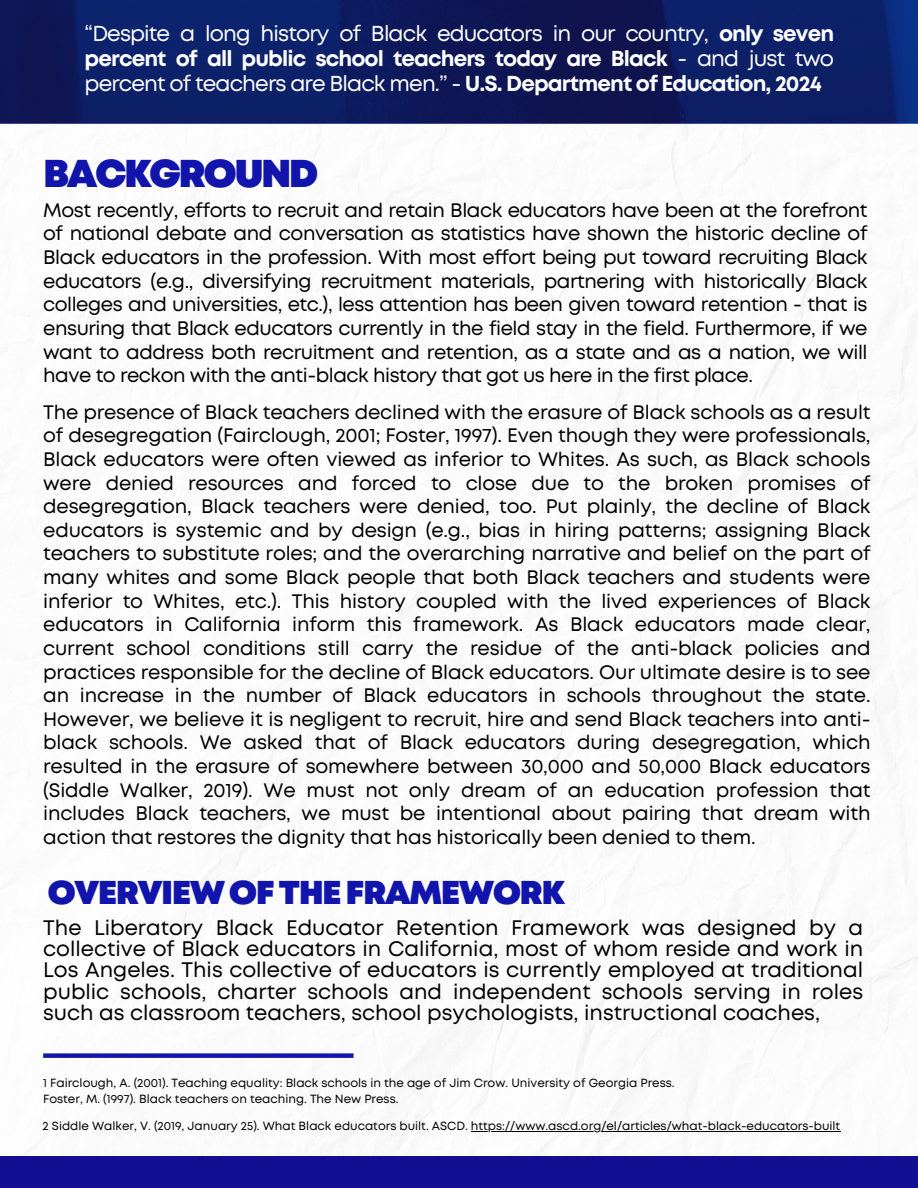
<style>
.page{position:relative;width:918px;height:1188px;background:#fff}
.page>*{position:absolute;margin:0;border:0;box-sizing:border-box;transform-origin:0 0}
.t1{font:900 38.85px "Mont";letter-spacing:-.05em;color:#1115ac}
.t2{font:900 33px "Mont";letter-spacing:-.03em;color:#1115ac}
.t3{font:21.6px/24.8px "Mont";letter-spacing:-.04em;color:#fff;text-align:justify}
.t4{font:21px/21.3px "Mont";color:#000;text-align:justify}
.t5{font:19.5px/23.7px "Mont";letter-spacing:-.015em;color:#000;text-align:justify}
.t6{font:11.85px/15.8px "Mont";color:#000}
.s1{font-weight:700}
</style>
<div class="page">
<img style="left:0;top:123px;width:918px;height:1034px">
<div style="left:43px;top:1053px;width:311px;height:5px;background:#1115ac"></div>
<img style="left:0;top:0;width:918px;height:123px">
<hr style="left:471px;top:1131px;width:369px;height:1px;background:#000">
<div style="left:0;top:1157px;width:918px;height:31px;background:#120f92"></div>
<p class="t3" style="left:85px;top:23px;width:751px">“Despite a long history of Black educators in our country, <span class="s1">only seven percent of all public school teachers today are Black</span> - and just two percent of teachers are Black men.” - <span class="s1">U.S. Department of Education, 2024</span></p>
<h1 class="t1" style="left:44px;top:159px;width:276px">BACKGROUND</h1>
<h3 class="t5" style="left:43px;top:200px;width:826px">Most recently, efforts to recruit and retain Black educators have been at the forefront of national debate and conversation as statistics have shown the historic decline of Black educators in the profession. With most effort being put toward recruiting Black educators (e.g., diversifying recruitment materials, partnering with historically Black colleges and universities, etc.), less attention has been given toward retention - that is ensuring that Black educators currently in the field stay in the field. Furthermore, if we want to address both recruitment and retention, as a state and as a nation, we will have to reckon with the anti-black history that got us here in the first place.</h3>
<p class="t5" style="left:43px;top:401px;width:829px">The presence of Black teachers declined with the erasure of Black schools as a result of desegregation (Fairclough, 2001; Foster, 1997). Even though they were professionals, Black educators were often viewed as inferior to Whites. As such, as Black schools were denied resources and forced to close due to the broken promises of desegregation, Black teachers were denied, too. Put plainly, the decline of Black educators is systemic and by design (e.g., bias in hiring patterns; assigning Black teachers to substitute roles; and the overarching narrative and belief on the part of many whites and some Black people that both Black teachers and students were inferior to Whites, etc.). This history coupled with the lived experiences of Black educators in California inform this framework. As Black educators made clear, current school conditions still carry the residue of the anti-black policies and practices responsible for the decline of Black educators. Our ultimate desire is to see an increase in the number of Black educators in schools throughout the state.<br>However, we believe it is negligent to recruit, hire and send Black teachers into anti&shy;black schools. We asked that of Black educators during desegregation, which resulted in the erasure of somewhere between 30,000 and 50,000 Black educators (Siddle Walker, 2019). We must not only dream of an education profession that includes Black teachers, we must be intentional about pairing that dream with action that restores the dignity that has historically been denied to them.</p>
<h3 class="t2" style="left:48px;top:880px;width:518px">OVERVIEW OF THE FRAMEWORK</h3>
<h3 class="t4" style="left:43px;top:918px;width:821px">The Liberatory Black Educator Retention Framework was designed by a collective of Black educators in California, most of whom reside and work in Los Angeles. This collective of educators is currently employed at traditional public schools, charter schools and independent schools serving in roles such as classroom teachers, school psychologists, instructional coaches,</h3>
<h2 class="t6" style="left:43px;top:1076px;width:633px">1 Fairclough, A. (2001). Teaching equality: Black schools in the age of Jim Crow. University of Georgia Press.<br>Foster, M. (1997). Black teachers on teaching. The New Press.</h2>
<h3 class="t6" style="left:43px;top:1118px;width:799px">2 Siddle Walker, V. (2019, January 25). What Black educators built. ASCD. https://www.ascd.org/el/articles/what-black-educators-built</h3>
</div>
